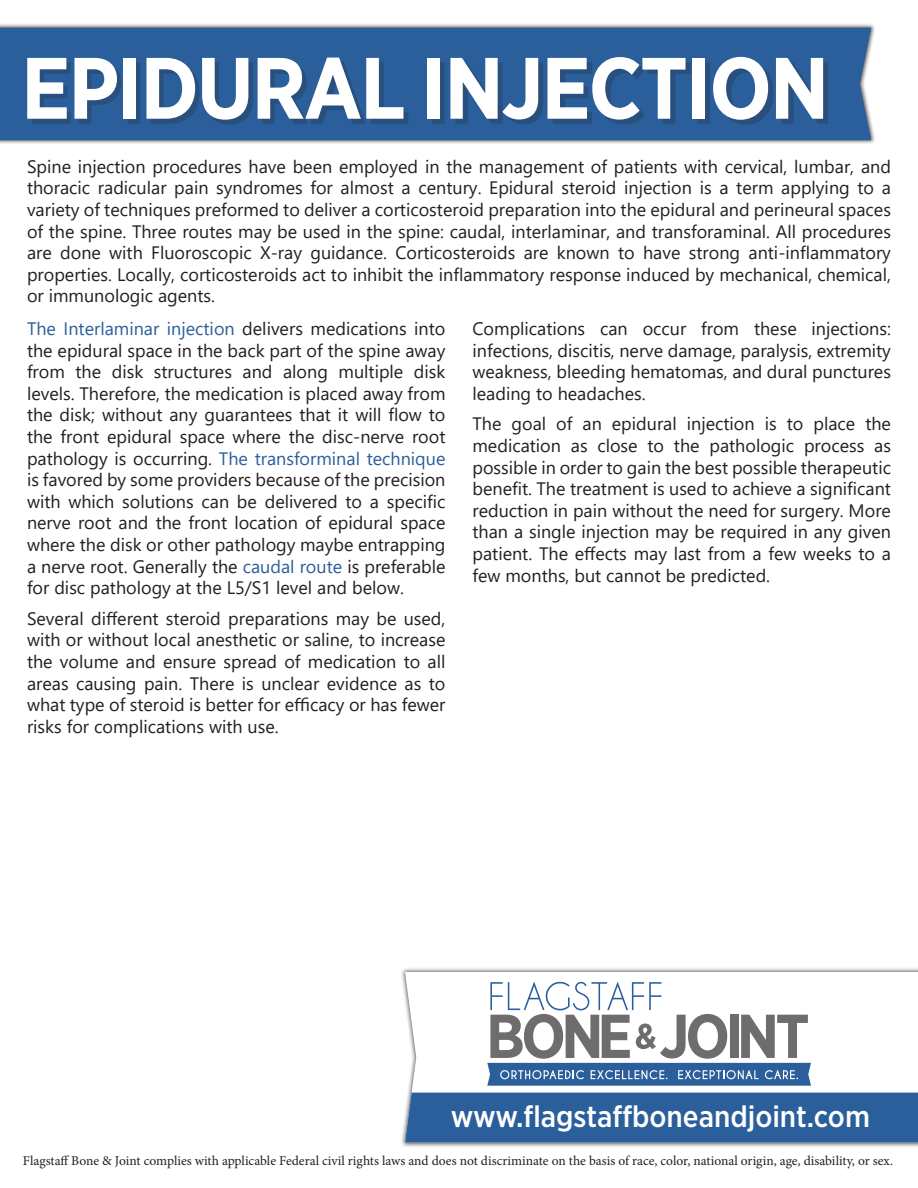
<style>
.page{position:relative;width:918px;height:1188px;background:#fff}
.page>*{position:absolute;margin:0;border:0;box-sizing:border-box;transform-origin:0 0}
.t1{font:700 86.85px "Gotham Narrow";letter-spacing:-.025em;color:#fff}
.t2{font:500 30px "Gotham Narrow";color:#fff}
.t3{font:18px/21.6px "Segoe UI";color:#231f20;text-align:justify}
.t4{font:13.5px "Minion Pro";color:#231f20}
.s1{color:#2b5f9c}
</style>
<div class="page">
<div style="left:0;top:23px;width:875px;height:122px;background:#231f20;opacity:.75"></div>
<div style="left:0;top:28px;width:871px;height:112px;background:#2b5f9c"></div>
<div style="left:32px;top:62px;width:796px;height:63px;background:#231f20;opacity:.25"></div>
<div style="left:400px;top:967px;width:518px;height:181px;background:#231f20;opacity:.75"></div>
<svg style="left:405px;top:972px;width:513px;height:121px"></svg>
<div style="left:405px;top:1093px;width:513px;height:50px;background:#2b5f9c"></div>
<svg style="left:487px;top:982px;width:324px;height:104px"></svg>
<p class="t1" style="left:21px;top:32px;width:810px">EPIDURAL INJECTION</p>
<p class="t3" style="left:27px;top:154px;width:866px">Spine injection procedures have been employed in the management of patients with cervical, lumbar, and thoracic radicular pain syndromes for almost a century. Epidural steroid injection is a term applying to a variety of techniques preformed to deliver a corticosteroid preparation into the epidural and perineural spaces of the spine. Three routes may be used in the spine: caudal, interlaminar, and transforaminal. All procedures are done with Fluoroscopic X-ray guidance. Corticosteroids are known to have strong anti-inflammatory properties. Locally, corticosteroids act to inhibit the inflammatory response induced by mechanical, chemical, or immunologic agents.</p>
<p class="t3" style="left:27px;top:316px;width:420px"><span class="s1">The Interlaminar injection</span> delivers medications into the epidural space in the back part of the spine away from the disk structures and along multiple disk levels. Therefore, the medication is placed away from the disk; without any guarantees that it will flow to the front epidural space where the disc-nerve root pathology is occurring. <span class="s1">The transforminal technique </span>is favored by some providers because of the precision with which solutions can be delivered to a specific nerve root and the front location of epidural space where the disk or other pathology maybe entrapping a nerve root. Generally the <span class="s1">caudal route</span> is preferable for disc pathology at the L5/S1 level and below.</p>
<p class="t3" style="left:27px;top:606px;width:420px">Several different steroid preparations may be used, with or without local anesthetic or saline, to increase the volume and ensure spread of medication to all areas causing pain. There is unclear evidence as to what type of steroid is better for efficacy or has fewer risks for complications with use.</p>
<p class="t3" style="left:472px;top:316px;width:420px">Complications can occur from these injections: infections, discitis, nerve damage, paralysis, extremity weakness, bleeding hematomas, and dural punctures leading to headaches.</p>
<p class="t3" style="left:472px;top:412px;width:420px">The goal of an epidural injection is to place the medication as close to the pathologic process as possible in order to gain the best possible therapeutic benefit. The treatment is used to achieve a significant reduction in pain without the need for surgery. More than a single injection may be required in any given patient. The effects may last from a few weeks to a few months, but cannot be predicted.</p>
<p class="t2" style="left:451px;top:1097px;width:421px">www.flagstaffboneandjoint.com</p>
<p class="t4" style="left:23px;top:1152px;width:872px">Flagstaff Bone &amp; Joint complies with applicable Federal civil rights laws and does not discriminate on the basis of race, color, national origin, age, disability, or sex.</p>
</div>
